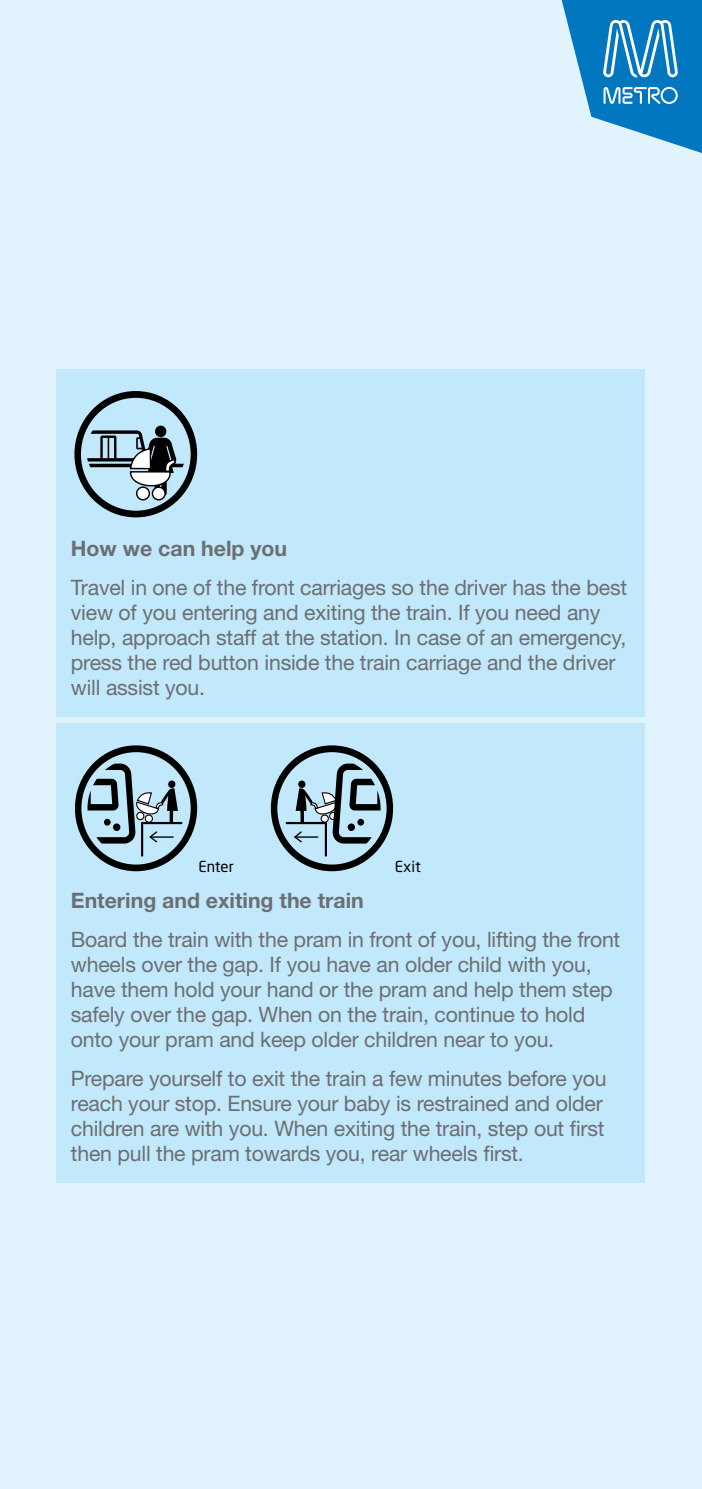
<style>
.page{position:relative;width:702px;height:1489px;background:#fff}
.page>*{position:absolute;margin:0;border:0;box-sizing:border-box;transform-origin:0 0}
.t1{font:21.25px/25px "Helvetica Neue LT";letter-spacing:-.01em;color:#6d6e71}
.t2{font:700 21.25px "Helvetica Neue LT";color:#6d6e71}
.t3{font:15px "Neo Sans Std";color:#000}
</style>
<div class="page">
<div style="left:0;top:0;width:702px;height:1488px;background:#e1f4fd"></div>
<svg style="left:561px;top:0;width:141px;height:153px;background:#479ed1"></svg>
<div style="left:57px;top:723px;width:588px;height:459px;background:#c1e8fb"></div>
<div style="left:57px;top:369px;width:588px;height:347px;background:#c1e8fb"></div>
<svg style="left:74px;top:391px;width:123px;height:126px"></svg>
<svg style="left:74px;top:745px;width:123px;height:126px"></svg>
<svg style="left:271px;top:745px;width:123px;height:126px"></svg>
<p class="t2" style="left:71px;top:534px;width:218px">How we can help you</p>
<p class="t1" style="left:71px;top:574px;width:557px">Travel in one of the front carriages so the driver has the best view of you entering and exiting the train. If you need any help, approach staff at the station. In case of an emergency, press the red button inside the train carriage and the driver will assist you.</p>
<p class="t3" style="left:198px;top:856px;width:37px">Enter</p>
<p class="t3" style="left:395px;top:856px;width:27px">Exit</p>
<p class="t2" style="left:71px;top:886px;width:294px">Entering and exiting the train</p>
<p class="t1" style="left:71px;top:926px;width:551px">Board the train with the pram in front of you, lifting the front wheels over the gap. If you have an older child with you, have them hold your hand or the pram and help them step safely over the gap. When on the train, continue to hold onto your pram and keep older children near to you.</p>
<p class="t1" style="left:71px;top:1065px;width:537px">Prepare yourself to exit the train a few minutes before you reach your stop. Ensure your baby is restrained and older children are with you. When exiting the train, step out first then pull the pram towards you, rear wheels first.</p>
</div>
